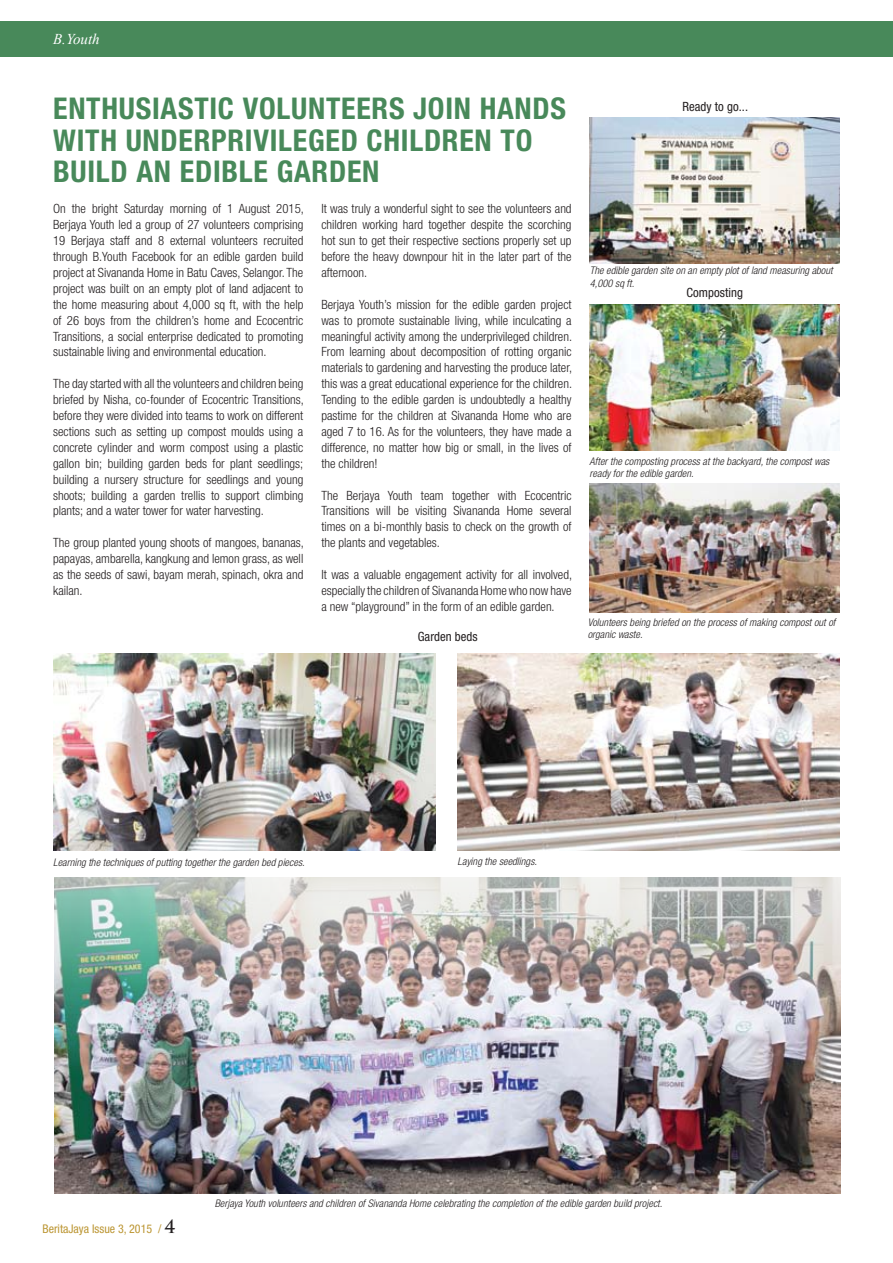
<style>
.page{position:relative;width:893px;height:1263px;background:#fff}
.page>*{position:absolute;margin:0;border:0;box-sizing:border-box;transform-origin:0 0}
.t1{font:700 condensed 30px/31.5px "Helvetica Neue LT Std";letter-spacing:.025em;color:#48895a}
.t2{font:italic 15px "Times New Roman";color:#fff}
.t3{font:300 condensed 12.75px/15.9px "Helvetica Neue LT Std";color:#231f20;text-align:justify}
.t4{font:condensed 12.75px "Helvetica Neue LT Std";letter-spacing:.005em;color:#231f20}
.t5{font:condensed 12px "Helvetica Neue LT Std";color:#bc9633}
.t6{font:italic 300 condensed 10.5px/12.6px "Helvetica Neue LT Std";letter-spacing:.005em;color:#231f20}
.s1{font-family:"Trajan Pro";font-weight:700;font-stretch:normal;font-size:18px;color:#231f20}
</style>
<div class="page">
<div style="left:0;top:21px;width:893px;height:36px;background:#48895a"></div>
<img style="left:54px;top:877px;width:786px;height:317px">
<img style="left:590px;top:304px;width:250px;height:146px">
<img style="left:590px;top:484px;width:250px;height:128px">
<img style="left:590px;top:118px;width:250px;height:146px">
<img style="left:53px;top:654px;width:383px;height:196px">
<img style="left:457px;top:654px;width:383px;height:196px">
<p class="t2" style="left:53px;top:31px;width:48px">B.Youth</p>
<h1 class="t1" style="left:53px;top:92px;width:514px">ENTHUSIASTIC VOLUNTEERS JOIN HANDS<br>WITH UNDERPRIVILEGED CHILDREN TO<br>BUILD AN EDIBLE GARDEN</h1>
<p class="t3" style="left:53px;top:201px;width:252px">On the bright Saturday morning of 1 August 2015, Berjaya Youth led a group of 27 volunteers comprising 19 Berjaya staff and 8 external volunteers recruited through B.Youth Facebook for an edible garden build project at Sivananda Home in Batu Caves, Selangor. The project was built on an empty plot of land adjacent to the home measuring about 4,000 sq ft, with the help of 26 boys from the children’s home and Ecocentric Transitions, a social enterprise dedicated to promoting sustainable living and environmental education.</p>
<p class="t3" style="left:53px;top:376px;width:252px">The day started with all the volunteers and children being briefed by Nisha, co-founder of Ecocentric Transitions, before they were divided into teams to work on different sections such as setting up compost moulds using a concrete cylinder and worm compost using a plastic gallon bin; building garden beds for plant seedlings; building a nursery structure for seedlings and young shoots; building a garden trellis to support climbing plants; and a water tower for water harvesting.</p>
<p class="t3" style="left:53px;top:535px;width:252px">The group planted young shoots of mangoes, bananas, papayas, ambarella, kangkung and lemon grass, as well as the seeds of sawi, bayam merah, spinach, okra and kailan.</p>
<p class="t3" style="left:321px;top:201px;width:252px">It was truly a wonderful sight to see the volunteers and children working hard together despite the scorching hot sun to get their respective sections properly set up before the heavy downpour hit in the later part of the afternoon.</p>
<p class="t3" style="left:321px;top:296px;width:252px">Berjaya Youth’s mission for the edible garden project was to promote sustainable living, while inculcating a meaningful activity among the underprivileged children.<br>From learning about decomposition of rotting organic materials to gardening and harvesting the produce later, this was a great educational experience for the children.<br>Tending to the edible garden is undoubtedly a healthy pastime for the children at Sivananda Home who are aged 7 to 16. As for the volunteers, they have made a difference, no matter how big or small, in the lives of the children!</p>
<p class="t3" style="left:321px;top:487px;width:252px">The Berjaya Youth team together with Ecocentric Transitions will be visiting Sivananda Home several times on a bi-monthly basis to check on the growth of the plants and vegetables.</p>
<p class="t3" style="left:321px;top:566px;width:252px">It was a valuable engagement activity for all involved, especially the children of Sivananda Home who now have a new “playground” in the form of an edible garden.</p>
<p class="t4" style="left:418px;top:629px;width:62px">Garden beds</p>
<p class="t4" style="left:682px;top:99px;width:67px">Ready to go...</p>
<p class="t6" style="left:590px;top:265px;width:245px">The edible garden site on an empty plot of land measuring about<br>4,000 sq ft.</p>
<p class="t4" style="left:686px;top:285px;width:58px">Composting</p>
<p class="t6" style="left:590px;top:455px;width:241px">After the composting process at the backyard, the compost was ready for the edible garden.</p>
<p class="t6" style="left:588px;top:616px;width:249px">Volunteers being briefed on the process of making compost out of organic waste.</p>
<p class="t6" style="left:53px;top:856px;width:253px">Learning the techniques of putting together the garden bed pieces.</p>
<p class="t6" style="left:458px;top:856px;width:81px">Laying the seedlings.</p>
<p class="t5" style="left:43px;top:1222px;width:134px">BeritaJaya Issue 3, 2015 / <span class="s1">4</span></p>
<p class="t6" style="left:215px;top:1197px;width:449px">Berjaya Youth volunteers and children of Sivananda Home celebrating the completion of the edible garden build project.</p>
</div>
